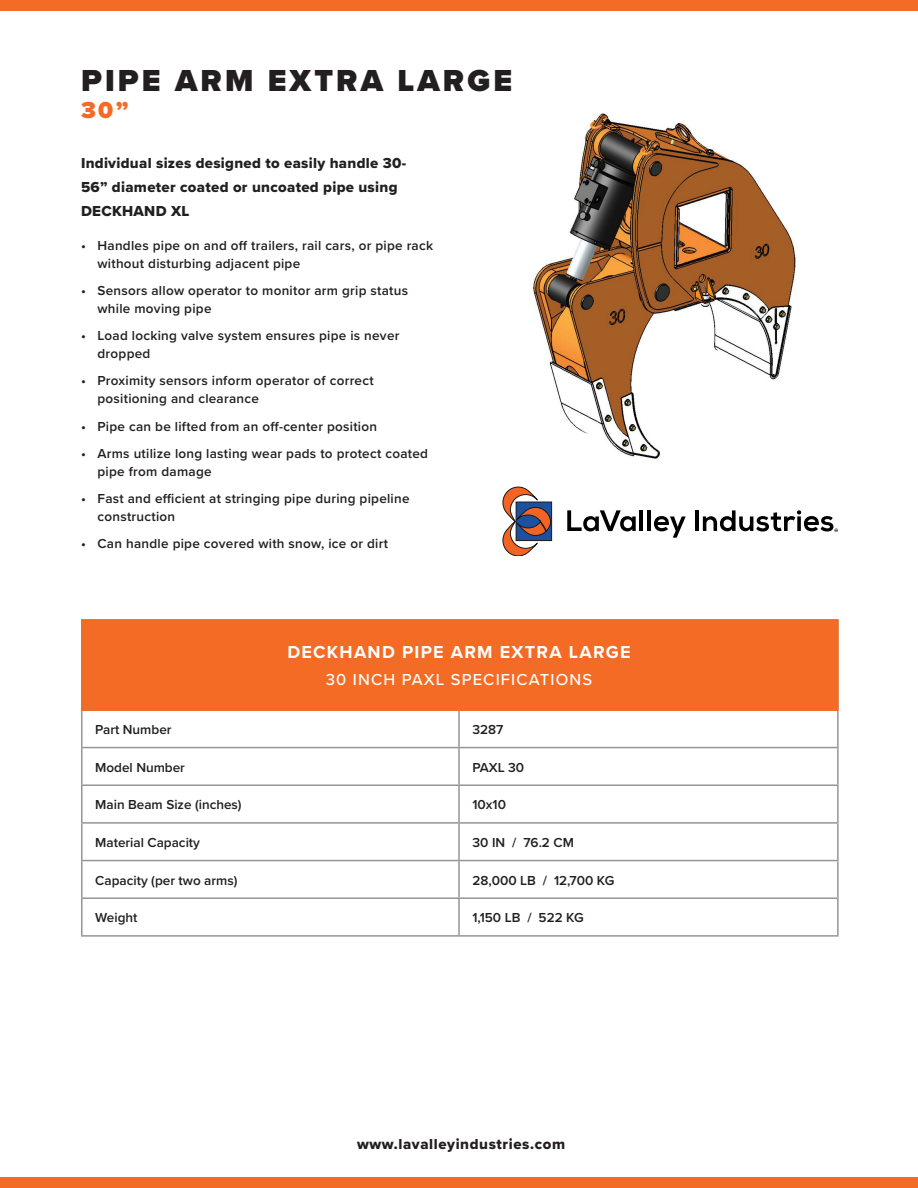
<style>
.page{position:relative;width:918px;height:1188px;background:#fff}
.page>*{position:absolute;margin:0;border:0;box-sizing:border-box;transform-origin:0 0}
.t1{font:900 31.5px "Proxima Nova";letter-spacing:.1em;color:#231f20}
.t2{font:900 24px "Proxima Nova";color:#f36b24}
.t3{font:700 18px "Proxima Nova";letter-spacing:.07em;color:#fff}
.t4{font:500 16.5px "Proxima Nova";letter-spacing:.07em;color:#fff}
.t5{font:15px/24px "Proxima Nova Extrabld";letter-spacing:.02em;color:#231f20}
.t6{font:15px "Proxima Nova Extrabld";letter-spacing:.04em;color:#231f20}
.t7{font:600 13.5px/18px "Proxima Nova";letter-spacing:.02em;color:#231f20}
.t8{font:600 13.5px "Proxima Nova";color:#231f20}
.t9{font:700 4.8px "Nexa";color:#000001}
</style>
<div class="page">
<svg style="left:567px;top:510px;width:69px;height:21px"></svg>
<hr style="left:640px;top:510px;width:3px;height:21px;background:#000001">
<hr style="left:647px;top:510px;width:4px;height:21px;background:#000001">
<svg style="left:654px;top:516px;width:32px;height:22px"></svg>
<hr style="left:695px;top:510px;width:4px;height:21px;background:#000001">
<svg style="left:703px;top:510px;width:130px;height:22px"></svg>
<div style="left:516px;top:502px;width:36px;height:39px;background:#27282e"></div>
<svg style="left:503px;top:487px;width:48px;height:69px"></svg>
<div style="left:0;top:1178px;width:918px;height:10px;background:#f36b24"></div>
<div style="left:0;top:0;width:918px;height:11px;background:#f36b24"></div>
<img style="left:530px;top:113px;width:266px;height:346px">
<hr style="left:81px;top:711px;width:1px;height:36px;background:#939598">
<hr style="left:458px;top:711px;width:2px;height:36px;background:#939598">
<hr style="left:837px;top:711px;width:2px;height:36px;background:#939598">
<hr style="left:81px;top:747px;width:378px;height:1px;background:#939598">
<hr style="left:81px;top:748px;width:1px;height:36px;background:#939598">
<hr style="left:459px;top:747px;width:380px;height:1px;background:#939598">
<hr style="left:458px;top:748px;width:2px;height:36px;background:#939598">
<hr style="left:837px;top:748px;width:2px;height:36px;background:#939598">
<hr style="left:81px;top:784px;width:378px;height:2px;background:#939598">
<hr style="left:81px;top:786px;width:1px;height:36px;background:#939598">
<hr style="left:459px;top:784px;width:380px;height:2px;background:#939598">
<hr style="left:458px;top:786px;width:2px;height:36px;background:#939598">
<hr style="left:837px;top:786px;width:2px;height:36px;background:#939598">
<hr style="left:81px;top:822px;width:378px;height:2px;background:#939598">
<hr style="left:81px;top:824px;width:1px;height:36px;background:#939598">
<hr style="left:459px;top:822px;width:380px;height:2px;background:#939598">
<hr style="left:458px;top:824px;width:2px;height:36px;background:#939598">
<hr style="left:837px;top:824px;width:2px;height:36px;background:#939598">
<hr style="left:81px;top:860px;width:378px;height:1px;background:#939598">
<hr style="left:81px;top:861px;width:1px;height:36px;background:#939598">
<hr style="left:459px;top:860px;width:380px;height:1px;background:#939598">
<hr style="left:458px;top:861px;width:2px;height:36px;background:#939598">
<hr style="left:837px;top:861px;width:2px;height:36px;background:#939598">
<hr style="left:81px;top:897px;width:378px;height:2px;background:#939598">
<hr style="left:81px;top:899px;width:1px;height:36px;background:#939598">
<hr style="left:459px;top:897px;width:380px;height:2px;background:#939598">
<hr style="left:458px;top:899px;width:2px;height:36px;background:#939598">
<hr style="left:837px;top:899px;width:2px;height:36px;background:#939598">
<hr style="left:81px;top:935px;width:378px;height:2px;background:#939598">
<hr style="left:459px;top:935px;width:380px;height:2px;background:#939598">
<div style="left:81px;top:619px;width:758px;height:92px;background:#f36b24;border:2px solid #f36b24"></div>
<h1 class="t1" style="left:81px;top:57px;width:433px">PIPE ARM EXTRA LARGE</h1>
<h2 class="t2" style="left:81px;top:92px;width:49px">30”</h2>
<p class="t5" style="left:81px;top:150px;width:327px">Individual sizes designed to easily handle 30-<br>56” diameter coated or uncoated pipe using<br>DECKHAND XL</p>
<p class="t7" style="left:97px;top:236px;width:337px;text-indent:-16px">• Handles pipe on and off trailers, rail cars, or pipe rack without disturbing adjacent pipe</p>
<p class="t7" style="left:97px;top:281px;width:312px;text-indent:-16px">• Sensors allow operator to monitor arm grip status while moving pipe</p>
<p class="t7" style="left:97px;top:326px;width:304px;text-indent:-16px">• Load locking valve system ensures pipe is never dropped</p>
<p class="t7" style="left:97px;top:371px;width:278px;text-indent:-16px">• Proximity sensors inform operator of correct positioning and clearance</p>
<p class="t7" style="left:81px;top:417px;width:298px">• Pipe can be lifted from an off-center position</p>
<p class="t7" style="left:97px;top:444px;width:332px;text-indent:-16px">• Arms utilize long lasting wear pads to protect coated pipe from damage</p>
<p class="t7" style="left:97px;top:489px;width:314px;text-indent:-16px">• Fast and efficient at stringing pipe during pipeline construction</p>
<p class="t7" style="left:81px;top:534px;width:309px">• Can handle pipe covered with snow, ice or dirt</p>
<h3 class="t3" style="left:287px;top:639px;width:345px">DECKHAND PIPE ARM EXTRA LARGE</h3>
<p class="t4" style="left:326px;top:667px;width:268px">30 INCH PAXL SPECIFICATIONS</p>
<p class="t8" style="left:95px;top:719px;width:78px">Part Number</p>
<p class="t7" style="left:472px;top:720px;width:32px">3287</p>
<p class="t8" style="left:95px;top:757px;width:91px">Model Number</p>
<p class="t7" style="left:472px;top:758px;width:53px">PAXL 30</p>
<p class="t8" style="left:95px;top:795px;width:148px">Main Beam Size (inches)</p>
<p class="t7" style="left:472px;top:796px;width:35px">10x10</p>
<p class="t8" style="left:95px;top:832px;width:106px">Material Capacity</p>
<p class="t7" style="left:472px;top:833px;width:103px">30 IN / 76.2 CM</p>
<p class="t8" style="left:95px;top:870px;width:144px">Capacity (per two arms)</p>
<p class="t8" style="left:472px;top:870px;width:143px">28,000 LB / 12,700 KG</p>
<p class="t7" style="left:95px;top:908px;width:44px">Weight</p>
<p class="t8" style="left:472px;top:908px;width:113px">1,150 LB / 522 KG</p>
<p class="t6" style="left:357px;top:1133px;width:210px">www.lavalleyindustries.com</p>
<p class="t9" style="left:834px;top:527px;width:6px">®</p>
</div>
